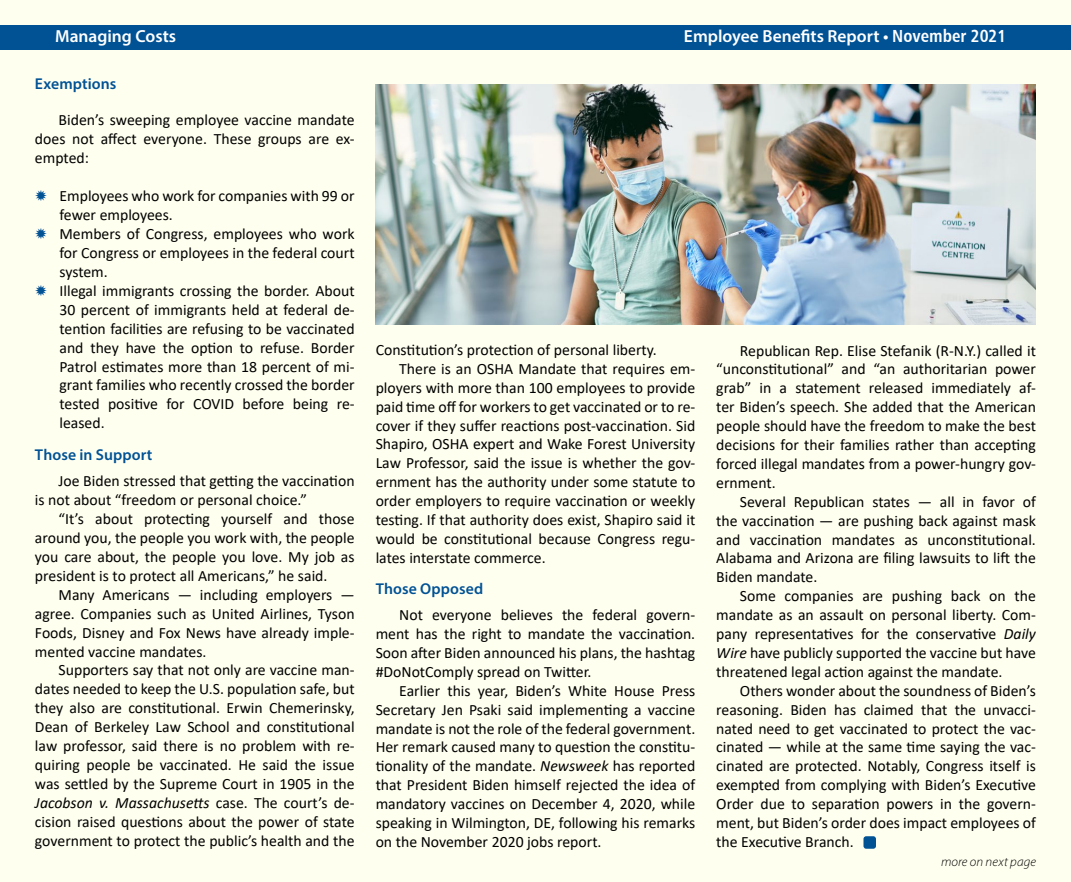
<style>
.page{position:relative;width:1071px;height:882px;background:#fff}
.page>*{position:absolute;margin:0;border:0;box-sizing:border-box;transform-origin:0 0}
.t1{font:600 17.5px "Myriad Pro";color:#fff}
.t2{font:15.75px/18.9px "Calibri";color:#000;text-align:justify}
.t3{font:600 15.75px "Myriad Pro";letter-spacing:.005em;color:#005295}
.t4{font:italic 300 13.12px "Myriad Pro";letter-spacing:.01em;color:#000}
.s1{font-family:"Humanist 777 BT Bold Condensed B";font-weight:400}
.s2{font-style:italic}
</style>
<div class="page">
<div style="left:1px;top:1px;width:1070px;height:881px;background:#fffff0"></div>
<div style="left:0;top:25px;width:1071px;height:24px;background:#005295"></div>
<img style="left:376px;top:84px;width:660px;height:241px">
<div style="left:863px;top:836px;width:13px;height:13px;background:#005295;border-radius:3px"></div>
<p class="t1" style="left:55px;top:25px;width:123px">Managing Costs</p>
<p class="t1" style="left:684px;top:25px;width:324px">Employee Benefits Report • <span class="s1">November 2021</span></p>
<p class="t3" style="left:35px;top:74px;width:83px">Exemptions</p>
<p class="t2" style="left:35px;top:110px;width:321px;text-indent:24px">Biden’s sweeping employee vaccine mandate does not affect everyone. These groups are ex&shy;empted:</p>
<p class="t2" style="left:60px;top:186px;width:297px;text-align:left">Employees who work for companies with 99 or fewer employees.<br>Members of Congress, employees who work for Congress or employees in the federal court system.<br>Illegal immigrants crossing the border. About 30 percent of immigrants held at federal de&shy;tention facilities are refusing to be vaccinated and they have the option to refuse. Border Patrol estimates more than 18 percent of mi&shy;grant families who recently crossed the border tested positive for COVID before being re&shy;leased.</p>
<p class="t3" style="left:35px;top:444px;width:119px">Those in Support</p>
<p class="t2" style="left:35px;top:471px;width:321px;text-indent:24px">Joe Biden stressed that getting the vaccination is not about “freedom or personal choice.”</p>
<p class="t2" style="left:35px;top:509px;width:321px;text-indent:24px">“It’s about protecting yourself and those around you, the people you work with, the people you care about, the people you love. My job as president is to protect all Americans,” he said.</p>
<p class="t2" style="left:35px;top:585px;width:321px;text-indent:24px">Many Americans — including employers — agree. Companies such as United Airlines, Tyson Foods, Disney and Fox News have already imple&shy;mented vaccine mandates.</p>
<p class="t2" style="left:35px;top:660px;width:321px;text-indent:24px">Supporters say that not only are vaccine man&shy;dates needed to keep the U.S. population safe, but they also are constitutional. Erwin Chemerinsky, Dean of Berkeley Law School and constitutional law professor, said there is no problem with re&shy;quiring people be vaccinated. He said the issue was settled by the Supreme Court in 1905 in the <span class="s2">Jacobson v. Massachusetts</span> case. The court’s de&shy;cision raised questions about the power of state government to protect the public’s health and the</p>
<p class="t2" style="left:376px;top:340px;width:283px">Constitution’s protection of personal liberty.</p>
<p class="t2" style="left:399px;top:359px;width:298px">There is an OSHA Mandate that requires em-</p>
<p class="t2" style="left:376px;top:378px;width:321px">ployers with more than 100 employees to provide</p>
<p class="t2" style="left:376px;top:397px;width:321px">paid time off for workers to get vaccinated or to re-</p>
<p class="t2" style="left:376px;top:415px;width:321px">cover if they suffer reactions post-vaccination. Sid</p>
<p class="t2" style="left:376px;top:434px;width:321px">Shapiro, OSHA expert and Wake Forest University</p>
<p class="t2" style="left:376px;top:453px;width:321px">Law Professor, said the issue is whether the gov-</p>
<p class="t2" style="left:376px;top:472px;width:321px">ernment has the authority under some statute to</p>
<p class="t2" style="left:376px;top:491px;width:321px">order employers to require vaccination or weekly</p>
<p class="t2" style="left:376px;top:510px;width:321px">testing. If that authority does exist, Shapiro said it</p>
<p class="t2" style="left:376px;top:529px;width:321px">would be constitutional because Congress regu-</p>
<p class="t2" style="left:376px;top:548px;width:172px">lates interstate commerce.</p>
<p class="t3" style="left:376px;top:579px;width:109px">Those Opposed</p>
<p class="t2" style="left:376px;top:605px;width:321px;text-indent:24px">Not everyone believes the federal govern&shy;ment has the right to mandate the vaccination.<br>Soon after Biden announced his plans, the hashtag #DoNotComply spread on Twitter.</p>
<p class="t2" style="left:376px;top:681px;width:321px;text-indent:24px">Earlier this year, Biden’s White House Press Secretary Jen Psaki said implementing a vaccine mandate is not the role of the federal government.<br>Her remark caused many to question the constitu&shy;tionality of the mandate. <span class="s2">Newsweek</span> has reported that President Biden himself rejected the idea of mandatory vaccines on December 4, 2020, while speaking in Wilmington, DE, following his remarks on the November 2020 jobs report.</p>
<p class="t2" style="left:716px;top:341px;width:321px;text-indent:24px">Republican Rep. Elise Stefanik (R-N.Y.) called it “unconstitutional” and “an authoritarian power grab” in a statement released immediately af&shy;ter Biden’s speech. She added that the American people should have the freedom to make the best decisions for their families rather than accepting forced illegal mandates from a power-hungry gov&shy;ernment.</p>
<p class="t2" style="left:716px;top:492px;width:321px;text-indent:24px">Several Republican states — all in favor of the vaccination — are pushing back against mask and vaccination mandates as unconstitutional.<br>Alabama and Arizona are filing lawsuits to lift the Biden mandate.</p>
<p class="t2" style="left:716px;top:586px;width:321px;text-indent:24px">Some companies are pushing back on the mandate as an assault on personal liberty. Com&shy;pany representatives for the conservative <span class="s2">Daily Wire</span> have publicly supported the vaccine but have threatened legal action against the mandate.</p>
<p class="t2" style="left:716px;top:681px;width:321px;text-indent:24px">Others wonder about the soundness of Biden’s reasoning. Biden has claimed that the unvacci&shy;nated need to get vaccinated to protect the vac&shy;cinated — while at the same time saying the vac&shy;cinated are protected. Notably, Congress itself is exempted from complying with Biden’s Executive Order due to separation powers in the govern&shy;ment, but Biden’s order does impact employees of the Executive Branch.</p>
<p class="t4" style="left:941px;top:854px;width:96px">more on next page</p>
</div>
